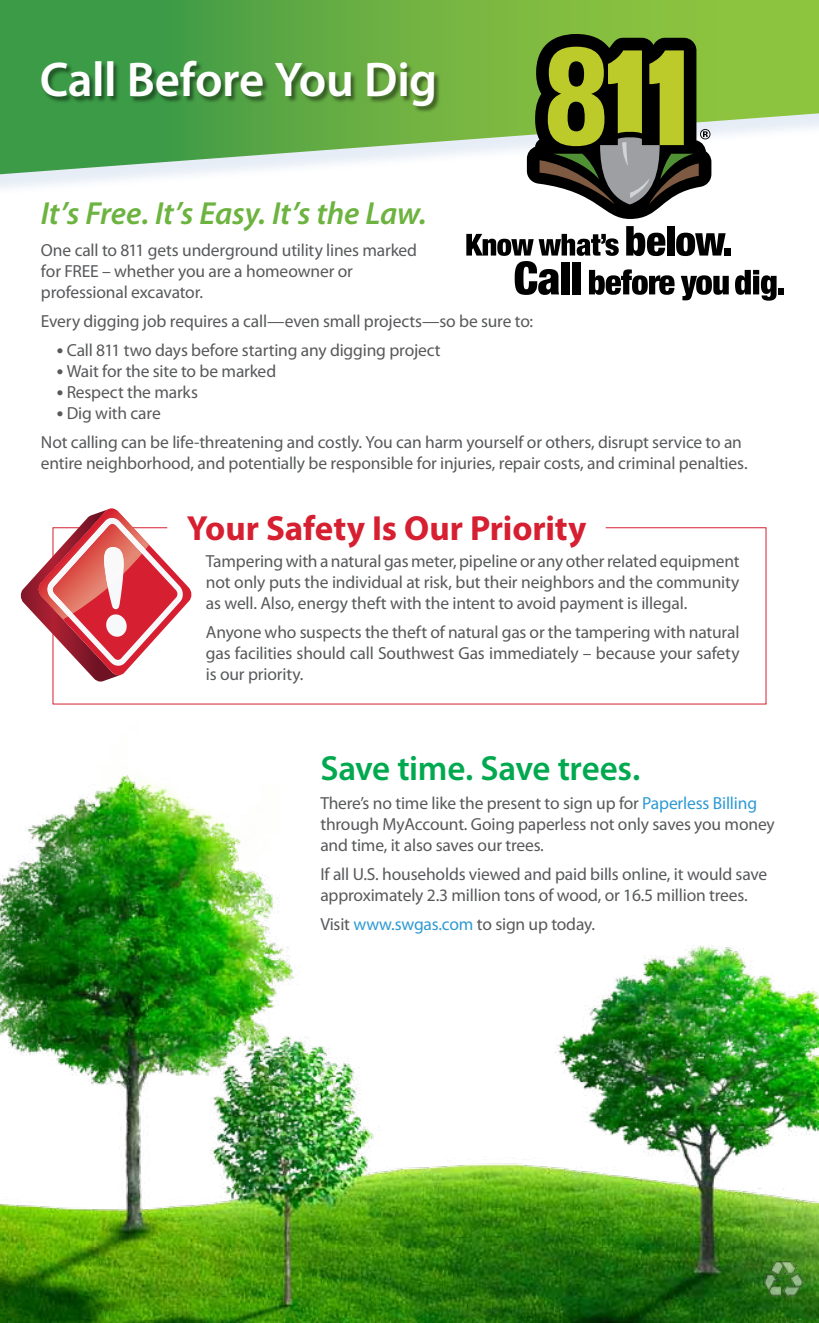
<style>
.page{position:relative;width:819px;height:1323px;background:#fff}
.page>*{position:absolute;margin:0;border:0;box-sizing:border-box;transform-origin:0 0}
.t1{font:600 49px "Myriad Pro";letter-spacing:-.01em;color:#fff}
.t2{font:700 35px "Myriad Pro";letter-spacing:-.005em;color:#d61f31}
.t3{font:600 35px "Myriad Pro";letter-spacing:-.01em;color:#00a94f}
.t4{font:italic 600 32.02px "Myriad Pro";letter-spacing:-.005em;color:#6cb33f}
.t5{font:17.5px/21px "Myriad Pro";letter-spacing:-.01em;color:#58595b}
.s1{color:#2f9ad3}
</style>
<div class="page">
<svg style="left:0;top:0;width:819px;height:174px;background:#7bb962"></svg>
<img style="left:0;top:774px;width:819px;height:549px">
<img style="left:762px;top:1261px;width:41px;height:39px">
<div style="left:42px;top:61px;width:399px;height:52px;background:#000;opacity:.45"></div>
<svg style="left:735px;top:270px;width:48px;height:31px"></svg>
<svg style="left:466px;top:226px;width:263px;height:74px"></svg>
<div style="left:724px;top:248px;width:6px;height:8px;background:#000"></div>
<svg style="left:527px;top:34px;width:184px;height:185px;background:#6d763f"></svg>
<svg style="left:52px;top:527px;width:715px;height:178px"></svg>
<svg style="left:20px;top:509px;width:172px;height:173px"></svg>
<h1 class="t1" style="left:40px;top:49px;width:399px">Call Before You Dig</h1>
<h3 class="t4" style="left:41px;top:193px;width:387px">It’s Free. It’s Easy. It’s the Law.</h3>
<p class="t5" style="left:41px;top:240px;width:378px">One call to 811 gets underground utility lines marked for FREE – whether you are a homeowner or professional excavator.</p>
<p class="t5" style="left:41px;top:311px;width:494px">Every digging job requires a call—even small projects—so be sure to:</p>
<p class="t5" style="left:57px;top:339px;width:386px">● Call 811 two days before starting any digging project</p>
<p class="t5" style="left:57px;top:360px;width:221px">● Wait for the site to be marked</p>
<p class="t5" style="left:57px;top:381px;width:143px">● Respect the marks</p>
<p class="t5" style="left:41px;top:399px;width:703px;line-height:28.9px;text-indent:16px">● Dig with care<br>Not calling can be life-threatening and costly. You can harm yourself or others, disrupt service to an</p>
<p class="t5" style="left:41px;top:452px;width:708px">entire neighborhood, and potentially be responsible for injuries, repair costs, and criminal penalties.</p>
<h2 class="t2" style="left:187px;top:505px;width:401px">Your Safety Is Our Priority</h2>
<p class="t5" style="left:206px;top:550px;width:535px;text-align:justify">Tampering with a natural gas meter, pipeline or any other related equipment not only puts the individual at risk, but their neighbors and the community as well. Also, energy theft with the intent to avoid payment is illegal.</p>
<p class="t5" style="left:206px;top:621px;width:535px;text-align:justify">Anyone who suspects the theft of natural gas or the tampering with natural gas facilities should call Southwest Gas immediately – because your safety is our priority.</p>
<h2 class="t3" style="left:320px;top:746px;width:322px">Save time. Save trees.</h2>
<p class="t5" style="left:320px;top:792px;width:456px">There’s no time like the present to sign up for <span class="s1">Paperless Billing </span>through MyAccount. Going paperless not only saves you money and time, it also saves our trees.</p>
<p class="t5" style="left:320px;top:863px;width:448px">If all U.S. households viewed and paid bills online, it would save approximately 2.3 million tons of wood, or 16.5 million trees.</p>
<p class="t5" style="left:320px;top:913px;width:276px">Visit <span class="s1">www.swgas.com</span> to sign up today.</p>
</div>
